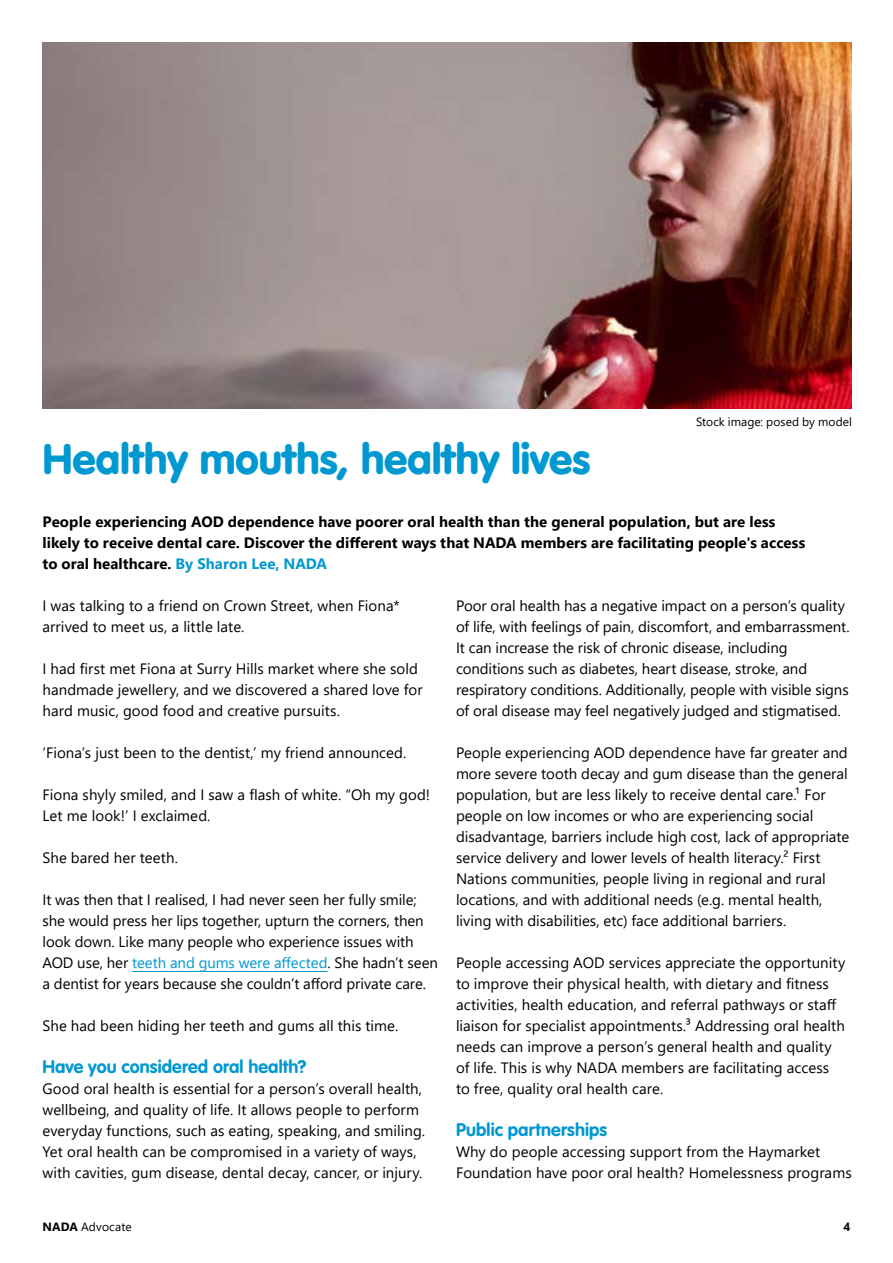
<style>
.page{position:relative;width:893px;height:1263px;background:#fff}
.page>*{position:absolute;margin:0;border:0;box-sizing:border-box;transform-origin:0 0}
.t1{font:900 42px "VAG Rounded Std";color:#0098d1}
.t2{font:700 18px "VAG Rounded Std";letter-spacing:.005em;color:#0098d1}
.t3{font:15px/21px "Segoe UI";color:#000}
.t4{font:700 15px/21px "Segoe UI";letter-spacing:.005em;color:#000}
.t5{font:12px "Segoe UI";letter-spacing:.005em;color:#000}
.t6{font:700 12px "Segoe UI";color:#000}
.s1{color:#0098d1}
.s2{font-weight:700}
</style>
<div class="page">
<img style="left:42px;top:42px;width:810px;height:366px">
<hr style="left:132px;top:971px;width:195px;height:1px;background:#0098d1">
<h1 class="t1" style="left:43px;top:434px;width:549px">Healthy mouths, healthy lives</h1>
<p class="t5" style="left:696px;top:410px;width:157px">Stock image: posed by model</p>
<p class="t4" style="left:43px;top:510px;width:764px">People experiencing AOD dependence have poorer oral health than the general population, but are less likely to receive dental care. Discover the different ways that NADA members are facilitating people's access to oral healthcare. <span class="s1">By Sharon Lee, NADA</span></p>
<p class="t3" style="left:43px;top:594px;width:359px">I was talking to a friend on Crown Street, when Fiona* arrived to meet us, a little late.</p>
<p class="t3" style="left:43px;top:657px;width:382px">I had first met Fiona at Surry Hills market where she sold handmade jewellery, and we discovered a shared love for hard music, good food and creative pursuits.</p>
<p class="t3" style="left:43px;top:741px;width:365px">‘Fiona’s just been to the dentist,’ my friend announced.</p>
<p class="t3" style="left:43px;top:783px;width:389px">Fiona shyly smiled, and I saw a flash of white. “Oh my god!<br>Let me look!’ I exclaimed.</p>
<p class="t3" style="left:43px;top:846px;width:137px">She bared her teeth.</p>
<p class="t3" style="left:43px;top:888px;width:397px">It was then that I realised, I had never seen her fully smile; she would press her lips together, upturn the corners, then look down. Like many people who experience issues with AOD use, her <span class="s1">teeth and gums were affected</span>. She hadn’t seen a dentist for years because she couldn’t afford private care.</p>
<p class="t3" style="left:43px;top:1014px;width:357px">She had been hiding her teeth and gums all this time.</p>
<p class="t2" style="left:43px;top:1056px;width:266px">Have you considered oral health?</p>
<p class="t3" style="left:43px;top:1077px;width:384px">Good oral health is essential for a person’s overall health, wellbeing, and quality of life. It allows people to perform everyday functions, such as eating, speaking, and smiling.<br>Yet oral health can be compromised in a variety of ways, with cavities, gum disease, dental decay, cancer, or injury.</p>
<p class="t3" style="left:456px;top:594px;width:395px">Poor oral health has a negative impact on a person’s quality of life, with feelings of pain, discomfort, and embarrassment.<br>It can increase the risk of chronic disease, including conditions such as diabetes, heart disease, stroke, and respiratory conditions. Additionally, people with visible signs of oral disease may feel negatively judged and stigmatised.</p>
<p class="t3" style="left:456px;top:741px;width:395px">People experiencing AOD dependence have far greater and more severe tooth decay and gum disease than the general population, but are less likely to receive dental care.¹ For people on low incomes or who are experiencing social disadvantage, barriers include high cost, lack of appropriate service delivery and lower levels of health literacy.² First Nations communities, people living in regional and rural locations, and with additional needs (e.g. mental health, living with disabilities, etc) face additional barriers.</p>
<p class="t3" style="left:456px;top:951px;width:391px">People accessing AOD services appreciate the opportunity to improve their physical health, with dietary and fitness activities, health education, and referral pathways or staff liaison for specialist appointments.³ Addressing oral health needs can improve a person’s general health and quality of life. This is why NADA members are facilitating access to free, quality oral health care.</p>
<p class="t2" style="left:456px;top:1119px;width:153px">Public partnerships</p>
<p class="t3" style="left:456px;top:1140px;width:397px">Why do people accessing support from the Haymarket<br>Foundation have poor oral health? Homelessness programs</p>
<p class="t5" style="left:43px;top:1215px;width:91px"><span class="s2">NADA</span> Advocate</p>
<p class="t6" style="left:843px;top:1215px;width:8px">4</p>
</div>
